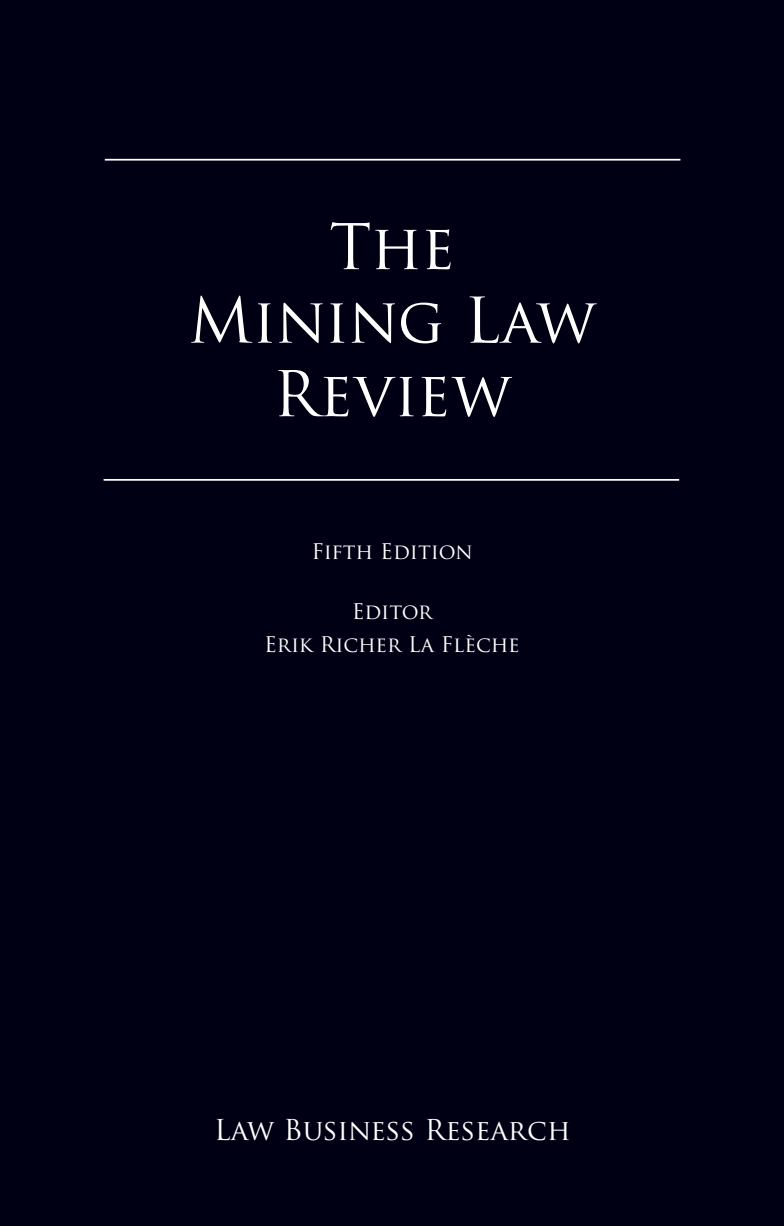
<style>
.page{position:relative;width:784px;height:1226px;background:#fff}
.page>*{position:absolute;margin:0;border:0;box-sizing:border-box;transform-origin:0 0}
.t1{font:61.25px/73.5px "Trajan Pro";letter-spacing:-.015em;color:#fff;text-align:center}
.t2{font:28px "Trajan Pro";color:#fff}
.t3{font:21px/33.2px "Trajan Pro";color:#fff;text-align:center}
</style>
<div class="page">
<div style="left:0;top:0;width:784px;height:1225px;background:#000014"></div>
<hr style="left:104px;top:479px;width:575px;height:1px;background:#fff">
<hr style="left:105px;top:159px;width:575px;height:1px;background:#fff">
<h1 class="t1" style="left:188px;top:209px;width:409px">The<br>Mining Law<br>Review</h1>
<p class="t3" style="left:311px;top:535px;width:163px">Fifth Edition</p>
<p class="t3" style="left:264px;top:594px;width:257px">Editor<br>Erik Richer La FlÈche</p>
<h2 class="t2" style="left:214px;top:1112px;width:358px">Law Business Research</h2>
</div>
